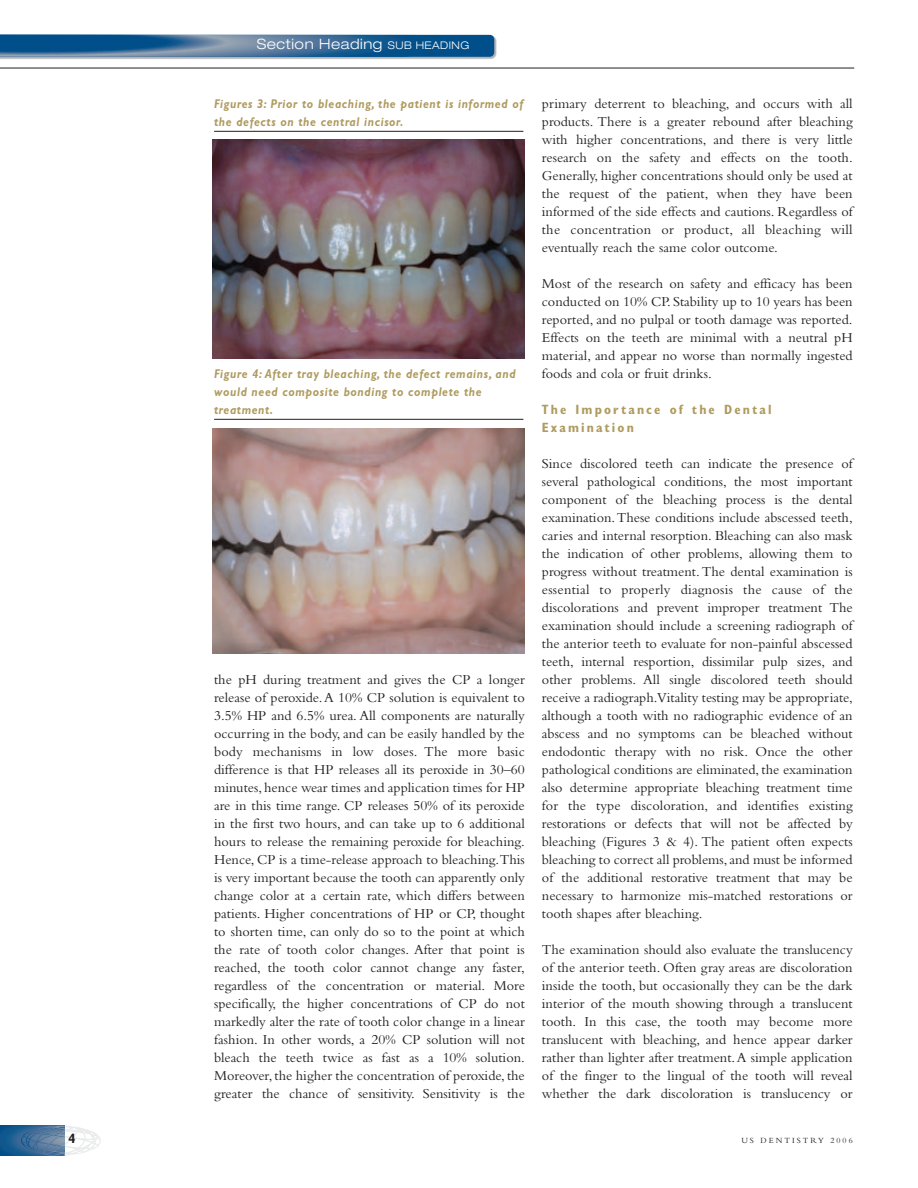
<style>
.page{position:relative;width:918px;height:1188px;background:#fff}
.page>*{position:absolute;margin:0;border:0;box-sizing:border-box;transform-origin:0 0}
.t1{font:14.25px/18px "Bembo";color:#231f20;text-align:justify}
.t2{font:300 expanded 14.25px "Helvetica Neue";letter-spacing:.04em;color:#fff}
.t3{font:700 condensed 13.5px/18px "Gill Sans";letter-spacing:.155em;color:#af9b5f}
.t4{font:700 condensed 13.5px "Gill Sans";color:#231f20}
.t5{font:italic 700 12.75px/18px "Gill Sans";letter-spacing:.055em;color:#af9b5f;scale:.9 1}
.t6{font:8.25px "Bembo";letter-spacing:.245em;color:#231f20}
.s1{font-size:10.5px}
</style>
<div class="page">
<hr style="left:0;top:68px;width:854px;height:1px;background:#231f20">
<svg style="left:0;top:34px;width:497px;height:25px;background:#3f729b"></svg>
<svg style="left:0;top:1125px;width:65px;height:31px"></svg>
<svg style="left:20px;top:1126px;width:81px;height:30px"></svg>
<hr style="left:214px;top:131px;width:309px;height:1px;background:#231f20">
<img style="left:213px;top:140px;width:312px;height:218px">
<hr style="left:214px;top:419px;width:309px;height:1px;background:#231f20">
<svg style="left:213px;top:653px;width:312px;height:1px"></svg>
<img style="left:213px;top:429px;width:312px;height:224px">
<p class="t2" style="left:257px;top:39px;width:214px">Section Heading <span class="s1">SUB HEADING</span></p>
<p class="t5" style="left:214px;top:96px;width:345px">Figures 3: Prior to bleaching, the patient is informed of the defects on the central incisor.</p>
<p class="t5" style="left:214px;top:366px;width:337px">Figure 4: After tray bleaching, the defect remains, and would need composite bonding to complete the treatment.</p>
<p class="t1" style="left:214px;top:672px;width:312px">the pH during treatment and gives the CP a longer release of peroxide.A 10% CP solution is equivalent to 3.5% HP and 6.5% urea. All components are naturally occurring in the body, and can be easily handled by the body mechanisms in low doses. The more basic difference is that HP releases all its peroxide in 30–60 minutes, hence wear times and application times for HP are in this time range. CP releases 50% of its peroxide in the first two hours, and can take up to 6 additional hours to release the remaining peroxide for bleaching.<br>Hence, CP is a time-release approach to bleaching.This is very important because the tooth can apparently only change color at a certain rate, which differs between patients. Higher concentrations of HP or CP, thought to shorten time, can only do so to the point at which the rate of tooth color changes. After that point is reached, the tooth color cannot change any faster, regardless of the concentration or material. More specifically, the higher concentrations of CP do not markedly alter the rate of tooth color change in a linear fashion. In other words, a 20% CP solution will not bleach the teeth twice as fast as a 10% solution.<br>Moreover, the higher the concentration of peroxide, the greater the chance of sensitivity. Sensitivity is the</p>
<p class="t1" style="left:542px;top:96px;width:312px">primary deterrent to bleaching, and occurs with all products. There is a greater rebound after bleaching with higher concentrations, and there is very little research on the safety and effects on the tooth.<br>Generally, higher concentrations should only be used at the request of the patient, when they have been informed of the side effects and cautions. Regardless of the concentration or product, all bleaching will eventually reach the same color outcome.</p>
<p class="t1" style="left:542px;top:276px;width:312px">Most of the research on safety and efficacy has been conducted on 10% CP. Stability up to 10 years has been reported, and no pulpal or tooth damage was reported.<br>Effects on the teeth are minimal with a neutral pH material, and appear no worse than normally ingested foods and cola or fruit drinks.</p>
<p class="t3" style="left:542px;top:402px;width:231px">The Importance of the Dental<br>Examination</p>
<p class="t1" style="left:542px;top:456px;width:312px">Since discolored teeth can indicate the presence of several pathological conditions, the most important component of the bleaching process is the dental examination.These conditions include abscessed teeth, caries and internal resorption. Bleaching can also mask the indication of other problems, allowing them to progress without treatment. The dental examination is essential to properly diagnosis the cause of the discolorations and prevent improper treatment The examination should include a screening radiograph of the anterior teeth to evaluate for non-painful abscessed teeth, internal resportion, dissimilar pulp sizes, and other problems. All single discolored teeth should receive a radiograph.Vitality testing may be appropriate, although a tooth with no radiographic evidence of an abscess and no symptoms can be bleached without endodontic therapy with no risk. Once the other pathological conditions are eliminated, the examination also determine appropriate bleaching treatment time for the type discoloration, and identifies existing restorations or defects that will not be affected by bleaching (Figures 3 &amp; 4). The patient often expects bleaching to correct all problems,and must be informed of the additional restorative treatment that may be necessary to harmonize mis-matched restorations or tooth shapes after bleaching.</p>
<p class="t1" style="left:542px;top:942px;width:312px">The examination should also evaluate the translucency of the anterior teeth. Often gray areas are discoloration inside the tooth, but occasionally they can be the dark interior of the mouth showing through a translucent tooth. In this case, the tooth may become more translucent with bleaching, and hence appear darker rather than lighter after treatment.A simple application of the finger to the lingual of the tooth will reveal whether the dark discoloration is translucency or</p>
<p class="t4" style="left:68px;top:1134px;width:9px">4</p>
<p class="t6" style="left:741px;top:1138px;width:113px">US DENTISTRY 2006</p>
</div>
